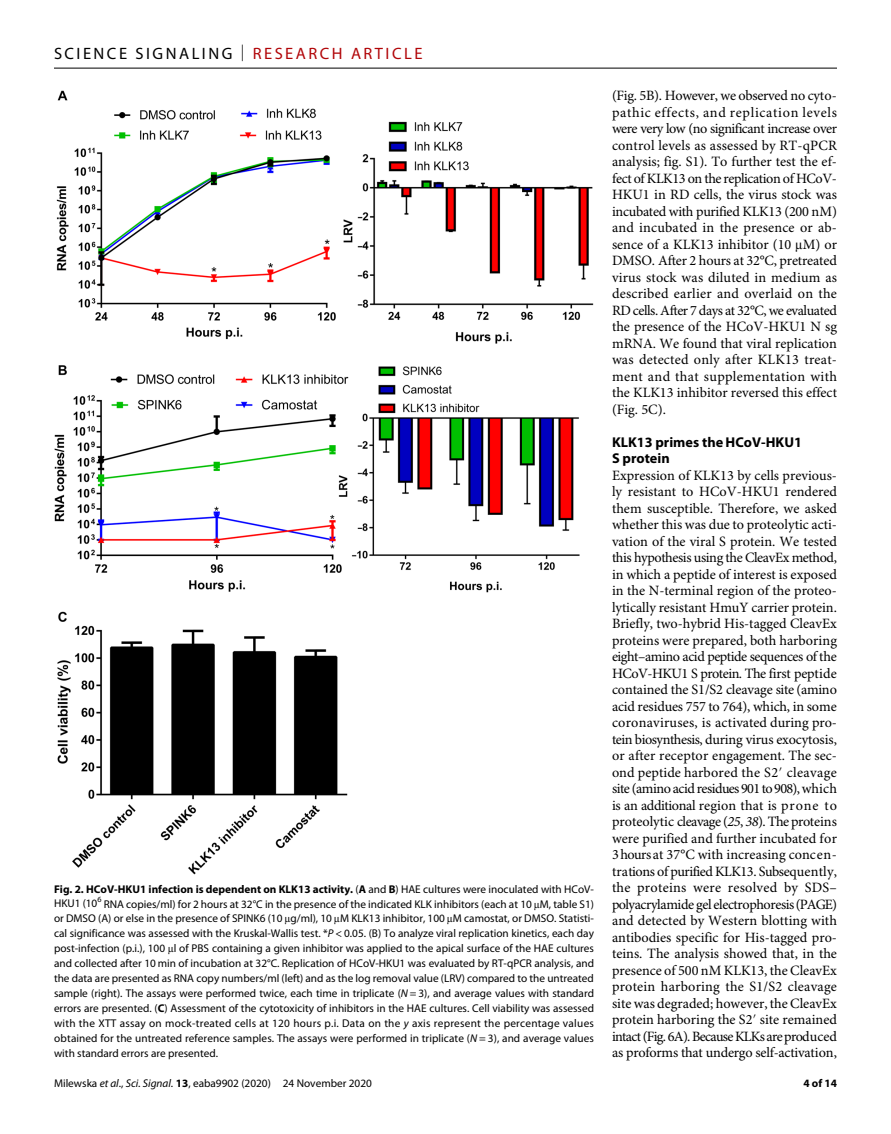
<style>
.page{position:relative;width:891px;height:1134px;background:#fff}
.page>*{position:absolute;margin:0;border:0;box-sizing:border-box;transform-origin:0 0}
.t1{font:16.5px "Myriad Pro";letter-spacing:.15em;color:#000}
.t2{font:14.25px/16.5px "Minion Pro";color:#000;text-align:justify}
.t3{font:700 14.25px/16.5px "Myriad Pro";color:#000}
.t4{font:11.25px/15px "Myriad Pro";color:#000;text-align:justify}
.t5{font:700 11.25px "Myriad Pro";color:#000}
.s1{font-weight:300}
.s2{color:#b10508}
.s3{font-weight:700}
.s4{font-style:italic}
</style>
<div class="page">
<hr style="left:54px;top:68px;width:783px;height:1px;background:#000">
<img style="left:54px;top:90px;width:540px;height:784px">
<p class="t1" style="left:54px;top:40px;width:370px">SCIENCE SIGNALING <span class="s1">|</span> <span class="s2">RESEARCH ARTICLE</span></p>
<p class="t4" style="left:54px;top:881px;width:542px"><span class="s3">Fig. 2. HCoV-HKU1 infection is dependent on KLK13 activity.</span> (<span class="s3">A</span> and <span class="s3">B</span>) HAE cultures were inoculated with HCoV-HKU1 (10<sup>6</sup> RNA copies/ml) for 2 hours at 32°C in the presence of the indicated KLK inhibitors (each at 10 M, table S1) or DMSO (A) or else in the presence of SPINK6 (10 g/ml), 10 M KLK13 inhibitor, 100 M camostat, or DMSO. Statisti&shy;cal significance was assessed with the Kruskal-Wallis test. *<span class="s4">P</span> &lt; 0.05. (B) To analyze viral replication kinetics, each day post-infection (p.i.), 100 l of PBS containing a given inhibitor was applied to the apical surface of the HAE cultures and collected after 10 min of incubation at 32°C. Replication of HCoV-HKU1 was evaluated by RT-qPCR analysis, and the data are presented as RNA copy numbers/ml (left) and as the log removal value (LRV) compared to the untreated sample (right). The assays were performed twice, each time in triplicate (<span class="s4">N</span> = 3), and average values with standard errors are presented. (<span class="s3">C</span>) Assessment of the cytotoxicity of inhibitors in the HAE cultures. Cell viability was assessed with the XTT assay on mock-treated cells at 120 hours p.i. Data on the <span class="s4">y</span> axis represent the percentage values obtained for the untreated reference samples. The assays were performed in triplicate (<span class="s4">N</span> = 3), and average values with standard errors are presented.</p>
<p class="t4" style="left:54px;top:1076px;width:319px">Milewska <span class="s4">et al</span>., <span class="s4">Sci. Signal.</span> <span class="s3">13</span>, eaba9902 (2020) 24 November 2020</p>
<p class="t2" style="left:612px;top:89px;width:227px">(Fig. 5B). However, we observed no cyto&shy;pathic effects, and replication levels were very low (no significant increase over control levels as assessed by RT-qPCR analysis; fig. S1). To further test the ef&shy;fect of KLK13 on the replication of HCoV-HKU1 in RD cells, the virus stock was incubated with purified KLK13 (200 nM) and incubated in the presence or ab&shy;sence of a KLK13 inhibitor (10 M) or DMSO. After 2 hours at 32°C, pretreated virus stock was diluted in medium as described earlier and overlaid on the RD cells. After 7 days at 32°C, we evaluated the presence of the HCoV-HKU1 N sg mRNA. We found that viral replication was detected only after KLK13 treat&shy;ment and that supplementation with the KLK13 inhibitor reversed this effect (Fig. 5C).</p>
<p class="t3" style="left:612px;top:432px;width:192px">KLK13 primes the HCoV-HKU1<br>S protein</p>
<p class="t2" style="left:612px;top:468px;width:227px">Expression of KLK13 by cells previous&shy;ly resistant to HCoV-HKU1 rendered them susceptible. Therefore, we asked whether this was due to proteolytic acti&shy;vation of the viral S protein. We tested this hypothesis using the CleavEx method, in which a peptide of interest is exposed in the N-terminal region of the proteo&shy;lytically resistant HmuY carrier protein.<br>Briefly, two-hybrid His-tagged CleavEx proteins were prepared, both harboring eight–amino acid peptide sequences of the HCoV-HKU1 S protein. The first peptide contained the S1/S2 cleavage site (amino acid residues 757 to 764), which, in some coronaviruses, is activated during pro&shy;tein biosynthesis, during virus exocytosis, or after receptor engagement. The sec&shy;ond peptide harbored the S2′ cleavage site (amino acid residues 901 to 908), which is an additional region that is prone to proteolytic cleavage (<span class="s4">25</span>, <span class="s4">38</span>). The proteins were purified and further incubated for 3 hours at 37°C with increasing concen&shy;trations of purified KLK13. Subsequently, the proteins were resolved by SDS– polyacrylamide gel electrophoresis (PAGE) and detected by Western blotting with antibodies specific for His-tagged pro&shy;teins. The analysis showed that, in the presence of 500 nM KLK13, the CleavEx protein harboring the S1/S2 cleavage site was degraded; however, the CleavEx protein harboring the S2′ site remained intact (Fig. 6A). Because KLKs are produced as proforms that undergo self-activation,</p>
<p class="t5" style="left:803px;top:1074px;width:35px">4 of 14</p>
</div>
